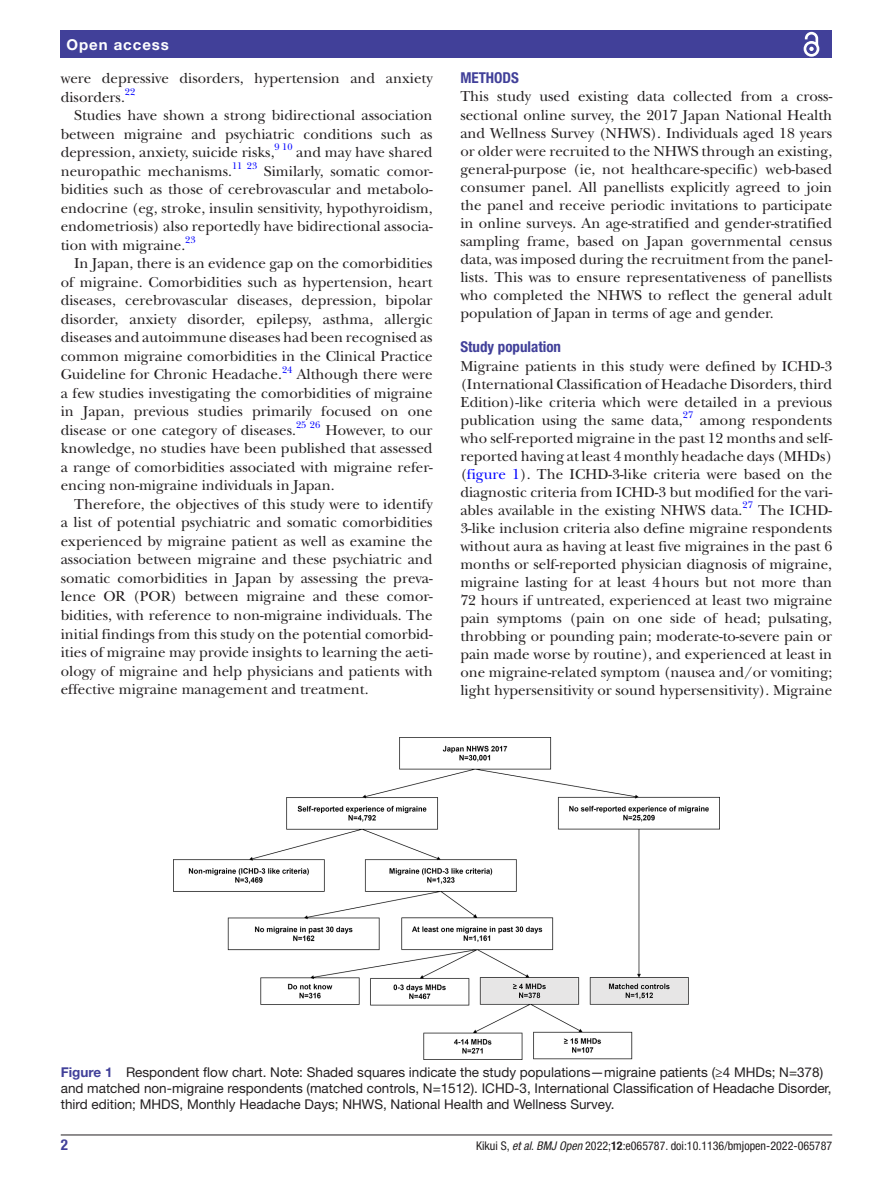
<style>
.page{position:relative;width:893px;height:1191px;background:#fff}
.page>*{position:absolute;margin:0;border:0;box-sizing:border-box;transform-origin:0 0}
.t1{font:15px/18.5px "New Baskerville";color:#231f20;text-align:justify}
.t2{font:700 condensed 15px "Helvetica Neue LT Std";color:#414099}
.t3{font:700 15px "Helvetica Neue LT Std";letter-spacing:.065em;color:#fff}
.t4{font:13.5px/16.2px "Helvetica Neue LT Std";color:#231f20}
.t5{font:condensed 12px "Helvetica Neue LT Std";color:#231f20}
.t6{font:9.9px "New Baskerville";color:#00f}
.s1{color:#00f}
.s2{font-weight:700;color:#414099}
.s3{font-style:italic}
.s4{font-weight:700}
</style>
<div class="page">
<hr style="left:61px;top:1134px;width:771px;height:1px;background:#231f20">
<div style="left:61px;top:31px;width:771px;height:27px;background:#414099"></div>
<svg style="left:803px;top:31px;width:17px;height:26px"></svg>
<img style="left:173px;top:738px;width:547px;height:321px">
<p class="t3" style="left:66px;top:35px;width:104px">Open access</p>
<p class="t1" style="left:61px;top:69px;width:373px">were depressive disorders, hypertension and anxiety disorders.</p>
<p class="t6" style="left:125px;top:86px;width:12px">22</p>
<p class="t1" style="left:61px;top:106px;width:373px;text-indent:14px">Studies have shown a strong bidirectional association between migraine and psychiatric conditions such as depression, anxiety, suicide risks,<sup>9</sup> <sup>10</sup> and may have shared neuropathic mechanisms.</p>
<p class="t6" style="left:232px;top:160px;width:27px">11 23</p>
<p class="t1" style="left:61px;top:162px;width:373px;text-indent:203px">Similarly, somatic comor&shy;bidities such as those of cerebrovascular and metabolo&shy;endocrine (eg, stroke, insulin sensitivity, hypothyroidism, endometriosis) also reportedly have bidirectional associa&shy;tion with migraine.</p>
<p class="t6" style="left:185px;top:234px;width:12px">23</p>
<p class="t1" style="left:61px;top:254px;width:373px;text-indent:14px">In Japan, there is an evidence gap on the comorbidities of migraine. Comorbidities such as hypertension, heart diseases, cerebrovascular diseases, depression, bipolar disorder, anxiety disorder, epilepsy, asthma, allergic diseases and autoimmune diseases had been recognised as common migraine comorbidities in the Clinical Practice Guideline for Chronic Headache.</p>
<p class="t6" style="left:282px;top:363px;width:12px">24</p>
<p class="t1" style="left:61px;top:365px;width:373px;text-indent:236px">Although there were a few studies investigating the comorbidities of migraine in Japan, previous studies primarily focused on one disease or one category of diseases.<sup>25</sup> <sup>26</sup> However, to our knowledge, no studies have been published that assessed a range of comorbidities associated with migraine refer&shy;encing non-migraine individuals in Japan.</p>
<p class="t1" style="left:61px;top:495px;width:373px;text-indent:13px">Therefore, the objectives of this study were to identify a list of potential psychiatric and somatic comorbidities experienced by migraine patient as well as examine the association between migraine and these psychiatric and somatic comorbidities in Japan by assessing the preva&shy;lence OR (POR) between migraine and these comor&shy;bidities, with reference to non-migraine individuals. The initial findings from this study on the potential comorbid&shy;ities of migraine may provide insights to learning the aeti&shy;ology of migraine and help physicians and patients with effective migraine management and treatment.</p>
<p class="t2" style="left:460px;top:69px;width:60px">METHODS</p>
<p class="t1" style="left:460px;top:88px;width:373px;line-height:18px">This study used existing data collected from a cross&shy;sectional online survey, the 2017 Japan National Health and Wellness Survey (NHWS). Individuals aged 18 years or older were recruited to the NHWS through an existing, general-purpose (ie, not healthcare-specific) web-based consumer panel. All panellists explicitly agreed to join the panel and receive periodic invitations to participate in online surveys. An age-stratified and gender-stratified sampling frame, based on Japan governmental census data, was imposed during the recruitment from the panel&shy;lists. This was to ensure representativeness of panellists who completed the NHWS to reflect the general adult population of Japan in terms of age and gender.</p>
<p class="t2" style="left:460px;top:338px;width:102px">Study population</p>
<p class="t1" style="left:460px;top:357px;width:373px;line-height:18px">Migraine patients in this study were defined by ICHD-3 (International Classification of Headache Disorders, third Edition)-like criteria which were detailed in a previous publication using the same data,</p>
<p class="t6" style="left:683px;top:409px;width:12px">27</p>
<p class="t1" style="left:460px;top:411px;width:373px;line-height:18px;text-indent:239px">among respondents who self-reported migraine in the past 12 months and self&shy;reported having at least 4 monthly headache days (MHDs) (<span class="s1">figure 1</span>). The ICHD-3-like criteria were based on the diagnostic criteria from ICHD-3 but modified for the vari&shy;ables available in the existing NHWS data.</p>
<p class="t6" style="left:742px;top:499px;width:12px">27</p>
<p class="t1" style="left:460px;top:501px;width:373px;line-height:18px;text-indent:298px">The ICHD-3-like inclusion criteria also define migraine respondents without aura as having at least five migraines in the past 6 months or self-reported physician diagnosis of migraine, migraine lasting for at least 4hours but not more than 72 hours if untreated, experienced at least two migraine pain symptoms (pain on one side of head; pulsating, throbbing or pounding pain; moderate-to-severe pain or pain made worse by routine), and experienced at least in one migraine-related symptom (nausea and/or vomiting; light hypersensitivity or sound hypersensitivity). Migraine</p>
<p class="t4" style="left:61px;top:1063px;width:772px"><span class="s2">Figure 1</span> Respondent flow chart. Note: Shaded squares indicate the study populations—migraine patients (≥4 MHDs; N=378) and matched non-migraine respondents (matched controls, N=1512). ICHD-3, International Classification of Headache Disorder, third edition; MHDS, Monthly Headache Days; NHWS, National Health and Wellness Survey.</p>
<p class="t2" style="left:61px;top:1135px;width:9px">2</p>
<p class="t5" style="left:476px;top:1138px;width:358px">Kikui S, <span class="s3">et al</span>. <span class="s3">BMJ Open</span> 2022;<span class="s4">12</span>:e065787. doi:10.1136/bmjopen-2022-065787</p>
</div>
